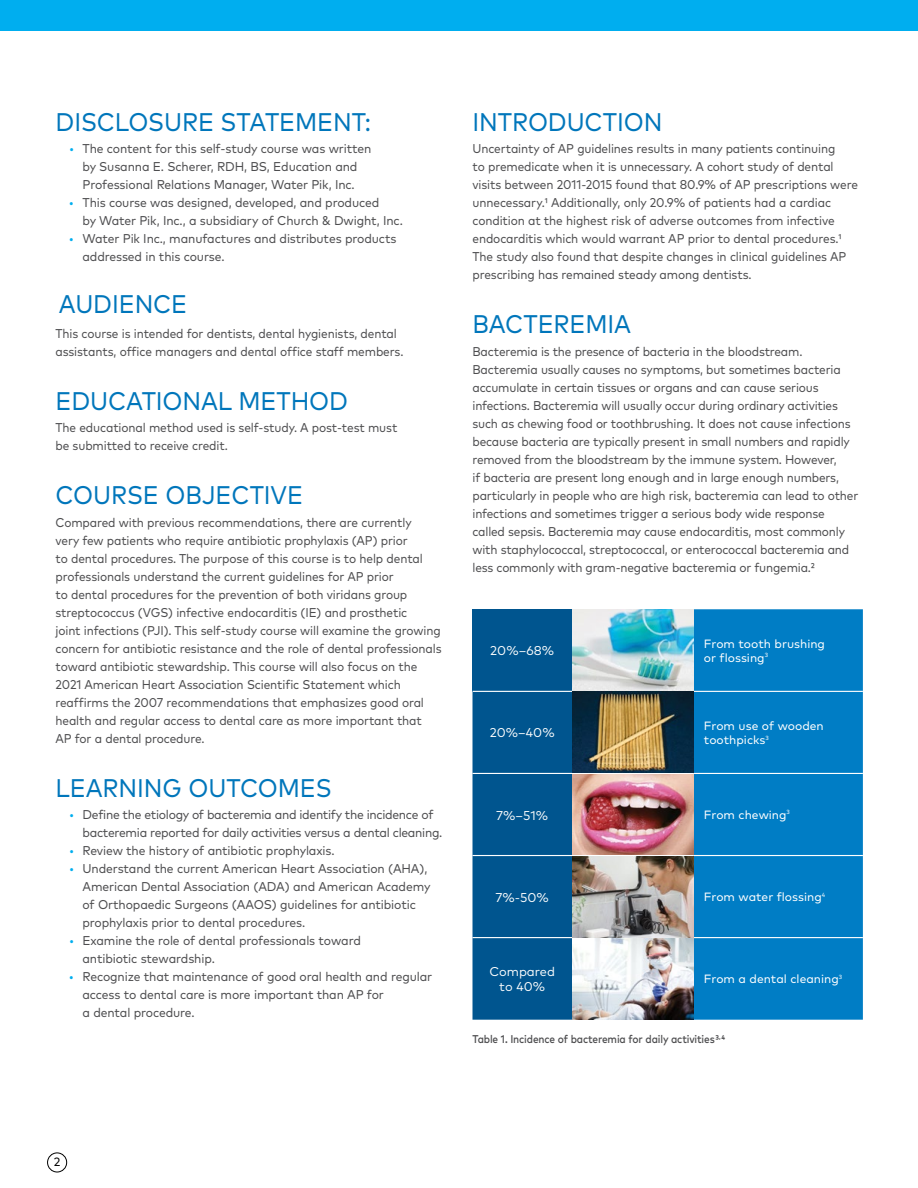
<style>
.page{position:relative;width:918px;height:1188px;background:#fff}
.page>*{position:absolute;margin:0;border:0;box-sizing:border-box;transform-origin:0 0}
.t1{font:25.5px "Mark Pro";letter-spacing:-.005em;color:#0076bb;scale:.93 1}
.t2{font:12.75px/18px "Mark Pro";letter-spacing:-.01em;color:#4d4d4f;scale:.93 1}
.t3{font:12.75px/18px "Mark Pro";letter-spacing:-.01em;color:#4d4d4f;scale:.95 1}
.t4{font:12.75px/15.3px "Mark Pro";color:#fff;text-align:center}
.t5{font:12px/14.4px "Mark Pro";color:#fff}
.t6{font:12px "Mark Pro";color:#000}
.t7{font:500 11.25px "Mark Pro";letter-spacing:-.015em;color:#4d4d4f;scale:.9 1}
.s1{color:#00aeef}
</style>
<div class="page">
<div style="left:0;top:0;width:918px;height:31px;background:#00aeef"></div>
<div style="left:47px;top:1153px;width:20px;height:19px;border:1px solid #000;border-radius:50%"></div>
<svg style="left:693px;top:609px;width:170px;height:411px;background:#0f7fc0"></svg>
<svg style="left:472px;top:609px;width:100px;height:411px;background:#0a5c93"></svg>
<hr style="left:472px;top:691px;width:100px;height:1px;background:#fff">
<hr style="left:693px;top:691px;width:170px;height:1px;background:#fff">
<hr style="left:472px;top:773px;width:100px;height:1px;background:#fff">
<hr style="left:693px;top:773px;width:170px;height:1px;background:#fff">
<hr style="left:472px;top:855px;width:100px;height:1px;background:#fff">
<hr style="left:693px;top:855px;width:170px;height:1px;background:#fff">
<hr style="left:472px;top:937px;width:100px;height:1px;background:#fff">
<hr style="left:693px;top:937px;width:170px;height:1px;background:#fff">
<img style="left:572px;top:609px;width:121px;height:411px">
<h1 class="t1" style="left:56px;top:103px;width:341px">DISCLOSURE STATEMENT:</h1>
<p class="t3" style="left:69px;top:139px;width:320px;text-align:center"><span class="s1">•</span> The content for this self-study course was written by Susanna E. Scherer, RDH, BS, Education and<br>Professional Relations Manager, Water Pik, Inc.</p>
<p class="t3" style="left:82px;top:193px;width:339px;text-indent:-14px"><span class="s1">•</span> This course was designed, developed, and produced<br>by Water Pik, Inc., a subsidiary of Church &amp; Dwight, Inc.</p>
<p class="t3" style="left:82px;top:229px;width:332px;text-indent:-14px"><span class="s1">•</span> Water Pik Inc., manufactures and distributes products addressed in this course.</p>
<h1 class="t1" style="left:59px;top:285px;width:140px">AUDIENCE</h1>
<p class="t2" style="left:56px;top:323px;width:376px">This course is intended for dentists, dental hygienists, dental assistants, office managers and dental office staff members.</p>
<h1 class="t1" style="left:56px;top:382px;width:316px">EDUCATIONAL METHOD</h1>
<p class="t2" style="left:56px;top:418px;width:369px">The educational method used is self-study. A post-test must be submitted to receive credit.</p>
<h1 class="t1" style="left:56px;top:476px;width:268px">COURSE OBJECTIVE</h1>
<p class="t2" style="left:56px;top:512px;width:417px">Compared with previous recommendations, there are currently<br>very few patients who require antibiotic prophylaxis (AP) prior<br>to dental procedures. The purpose of this course is to help dental professionals understand the current guidelines for AP prior<br>to dental procedures for the prevention of both viridans group streptococcus (VGS) infective endocarditis (IE) and prosthetic<br>joint infections (PJI). This self-study course will examine the growing concern for antibiotic resistance and the role of dental professionals toward antibiotic stewardship. This course will also focus on the 2021 American Heart Association Scientific Statement which reaffirms the 2007 recommendations that emphasizes good oral health and regular access to dental care as more important that<br>AP for a dental procedure.</p>
<h1 class="t1" style="left:56px;top:768px;width:299px">LEARNING OUTCOMES</h1>
<p class="t3" style="left:83px;top:804px;width:380px;text-indent:-14px"><span class="s1">•</span> Define the etiology of bacteremia and identify the incidence of bacteremia reported for daily activities versus a dental cleaning.</p>
<p class="t3" style="left:69px;top:840px;width:281px"><span class="s1">•</span> Review the history of antibiotic prophylaxis.</p>
<p class="t3" style="left:83px;top:858px;width:368px;text-indent:-14px"><span class="s1">•</span> Understand the current American Heart Association (AHA), American Dental Association (ADA) and American Academy of Orthopaedic Surgeons (AAOS) guidelines for antibiotic prophylaxis prior to dental procedures.</p>
<p class="t3" style="left:82px;top:930px;width:295px;text-indent:-14px"><span class="s1">•</span> Examine the role of dental professionals toward antibiotic stewardship.</p>
<p class="t3" style="left:82px;top:966px;width:370px;text-indent:-14px"><span class="s1">•</span> Recognize that maintenance of good oral health and regular access to dental care is more important than AP for<br>a dental procedure.</p>
<h1 class="t1" style="left:473px;top:103px;width:206px">INTRODUCTION</h1>
<p class="t2" style="left:472px;top:139px;width:416px">Uncertainty of AP guidelines results in many patients continuing<br>to premedicate when it is unnecessary. A cohort study of dental visits between 2011-2015 found that 80.9% of AP prescriptions were unnecessary.1 Additionally, only 20.9% of patients had a cardiac condition at the highest risk of adverse outcomes from infective endocarditis which would warrant AP prior to dental procedures.1<br>The study also found that despite changes in clinical guidelines AP prescribing has remained steady among dentists.</p>
<h1 class="t1" style="left:473px;top:305px;width:172px">BACTEREMIA</h1>
<p class="t2" style="left:472px;top:341px;width:416px">Bacteremia is the presence of bacteria in the bloodstream.<br>Bacteremia usually causes no symptoms, but sometimes bacteria accumulate in certain tissues or organs and can cause serious infections. Bacteremia will usually occur during ordinary activities such as chewing food or toothbrushing. It does not cause infections because bacteria are typically present in small numbers and rapidly removed from the bloodstream by the immune system. However,<br>if bacteria are present long enough and in large enough numbers, particularly in people who are high risk, bacteremia can lead to other infections and sometimes trigger a serious body wide response called sepsis. Bacteremia may cause endocarditis, most commonly with staphylococcal, streptococcal, or enterococcal bacteremia and less commonly with gram-negative bacteremia or fungemia.2</p>
<p class="t4" style="left:490px;top:642px;width:65px">20%–68%</p>
<p class="t5" style="left:704px;top:635px;width:123px">From tooth brushing or flossing<sup>3</sup></p>
<p class="t4" style="left:490px;top:724px;width:66px">20%–40%</p>
<p class="t5" style="left:704px;top:718px;width:121px">From use of wooden toothpicks<sup>3</sup></p>
<p class="t4" style="left:496px;top:806px;width:54px">7%–51%</p>
<p class="t5" style="left:704px;top:807px;width:87px">From chewing<sup>3</sup></p>
<p class="t4" style="left:496px;top:888px;width:55px">7%-50%</p>
<p class="t5" style="left:704px;top:889px;width:123px">From water flossing<sup>4</sup></p>
<p class="t4" style="left:489px;top:963px;width:67px">Compared to 40%</p>
<p class="t5" style="left:704px;top:971px;width:140px">From a dental cleaning<sup>3</sup></p>
<p class="t7" style="left:472px;top:1030px;width:282px">Table 1. Incidence of bacteremia for daily activities3<sup>,</sup> 4</p>
<p class="t6" style="left:54px;top:1153px;width:8px">2</p>
</div>
